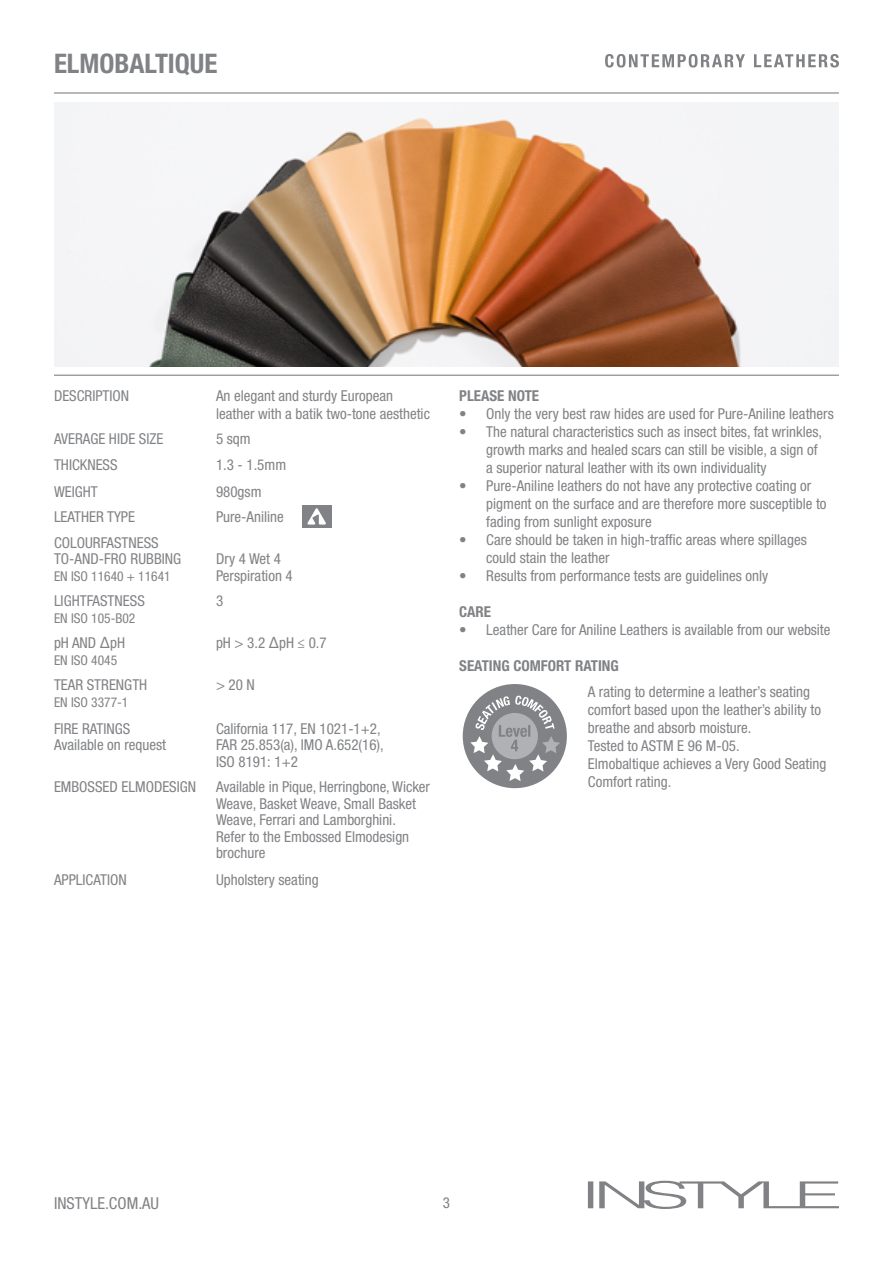
<style>
.page{position:relative;width:893px;height:1263px;background:#fff}
.page>*{position:absolute;margin:0;border:0;box-sizing:border-box;transform-origin:0 0}
.t1{font:700 condensed 27px "Helvetica Neue LT Std";color:#808285}
.t2{font:condensed 16.5px "Helvetica Neue LT Std";color:#808285}
.t3{font:condensed 15px/18px "Helvetica Neue LT Std";color:#808285}
.t4{font:700 condensed 15px "Helvetica Neue LT Std";color:#808285}
.t5{font:condensed 15px "Helvetica Neue LT Std";color:#807f83}
.t6{font:condensed 13.5px "Helvetica Neue LT Std";color:#808285}
.s1{font-family:"Myriad Pro";font-stretch:normal;font-size:16.5px}
</style>
<div class="page">
<svg style="left:588px;top:1181px;width:251px;height:28px"></svg>
<svg style="left:605px;top:54px;width:140px;height:14px"></svg>
<svg style="left:754px;top:54px;width:85px;height:14px"></svg>
<hr style="left:54px;top:92px;width:785px;height:2px;background:#808285">
<hr style="left:54px;top:375px;width:785px;height:1px;background:#808285">
<img style="left:54px;top:102px;width:785px;height:264px">
<div style="left:302px;top:505px;width:29px;height:23px;background:#808285"></div>
<svg style="left:307px;top:508px;width:19px;height:17px"></svg>
<div style="left:463px;top:684px;width:104px;height:104px;background:#808285;border-radius:50%"></div>
<svg style="left:470px;top:695px;width:90px;height:86px"></svg>
<h1 class="t1" style="left:54px;top:47px;width:165px">ELMOBALTIQUE</h1>
<p class="t3" style="left:54px;top:386px;width:77px">DESCRIPTION</p>
<p class="t3" style="left:216px;top:386px;width:216px">An elegant and sturdy European leather with a batik two-tone aesthetic</p>
<p class="t3" style="left:54px;top:430px;width:111px">AVERAGE HIDE SIZE</p>
<p class="t3" style="left:216px;top:430px;width:36px">5 sqm</p>
<p class="t3" style="left:54px;top:455px;width:65px">THICKNESS</p>
<p class="t3" style="left:216px;top:455px;width:72px">1.3 - 1.5mm</p>
<p class="t3" style="left:54px;top:482px;width:45px">WEIGHT</p>
<p class="t3" style="left:216px;top:482px;width:47px">980gsm</p>
<p class="t3" style="left:54px;top:508px;width:83px">LEATHER TYPE</p>
<p class="t3" style="left:216px;top:508px;width:69px">Pure-Aniline</p>
<p class="t3" style="left:54px;top:534px;width:129px;line-height:16.5px">COLOURFASTNESS<br>TO-AND-FRO RUBBING</p>
<p class="t3" style="left:216px;top:550px;width:66px">Dry 4 Wet 4</p>
<p class="t6" style="left:54px;top:568px;width:118px">EN ISO 11640 + 11641</p>
<p class="t3" style="left:216px;top:566px;width:78px">Perspiration 4</p>
<p class="t3" style="left:54px;top:592px;width:92px">LIGHTFASTNESS</p>
<p class="t3" style="left:216px;top:592px;width:9px">3</p>
<p class="t6" style="left:54px;top:610px;width:83px">EN ISO 105-B02</p>
<p class="t3" style="left:54px;top:634px;width:73px">pH AND <span class="s1">∆</span>pH</p>
<p class="t3" style="left:216px;top:634px;width:112px">pH &gt; 3.2 <span class="s1">∆</span>pH ≤ 0.7</p>
<p class="t6" style="left:54px;top:652px;width:65px">EN ISO 4045</p>
<p class="t3" style="left:54px;top:676px;width:95px">TEAR STRENGTH</p>
<p class="t3" style="left:216px;top:676px;width:40px">&gt; 20 N</p>
<p class="t6" style="left:54px;top:694px;width:76px">EN ISO 3377-1</p>
<p class="t3" style="left:54px;top:719px;width:78px">FIRE RATINGS</p>
<p class="t3" style="left:216px;top:719px;width:166px">California 117, EN 1021-1+2,</p>
<p class="t3" style="left:54px;top:736px;width:114px">Available on request</p>
<p class="t3" style="left:216px;top:736px;width:169px;line-height:16.5px">FAR 25.853(a), IMO A.652(16),<br>ISO 8191: 1+2</p>
<p class="t3" style="left:54px;top:778px;width:144px">EMBOSSED ELMODESIGN</p>
<p class="t3" style="left:216px;top:778px;width:215px;line-height:16.5px">Available in Pique, Herringbone, Wicker<br>Weave, Basket Weave, Small Basket<br>Weave, Ferrari and Lamborghini.<br>Refer to the Embossed Elmodesign brochure</p>
<p class="t3" style="left:54px;top:871px;width:74px">APPLICATION</p>
<p class="t3" style="left:216px;top:871px;width:104px">Upholstery seating</p>
<p class="t4" style="left:459px;top:386px;width:81px">PLEASE NOTE</p>
<p class="t3" style="left:459px;top:404px;width:376px">• Only the very best raw hides are used for Pure-Aniline leathers</p>
<p class="t3" style="left:486px;top:422px;width:337px;text-indent:-27px">• The natural characteristics such as insect bites, fat wrinkles, growth marks and healed scars can still be visible, a sign of a superior natural leather with its own individuality</p>
<p class="t3" style="left:486px;top:476px;width:342px;text-indent:-27px">• Pure-Aniline leathers do not have any protective coating or pigment on the surface and are therefore more susceptible to fading from sunlight exposure</p>
<p class="t3" style="left:486px;top:530px;width:322px;text-indent:-27px">• Care should be taken in high-traffic areas where spillages could stain the leather</p>
<p class="t3" style="left:459px;top:566px;width:311px">• Results from performance tests are guidelines only</p>
<p class="t4" style="left:459px;top:602px;width:33px">CARE</p>
<p class="t3" style="left:459px;top:620px;width:373px">• Leather Care for Aniline Leathers is available from our website</p>
<p class="t4" style="left:459px;top:656px;width:161px">SEATING COMFORT RATING</p>
<p class="t3" style="left:588px;top:683px;width:240px">A rating to determine a leather’s seating comfort based upon the leather’s ability to breathe and absorb moisture.<br>Tested to ASTM E 96 M-05.<br>Elmobaltique achieves a Very Good Seating<br>Comfort rating.</p>
<p class="t2" style="left:54px;top:1193px;width:107px">INSTYLE.COM.AU</p>
<p class="t5" style="left:443px;top:1194px;width:9px">3</p>
</div>
